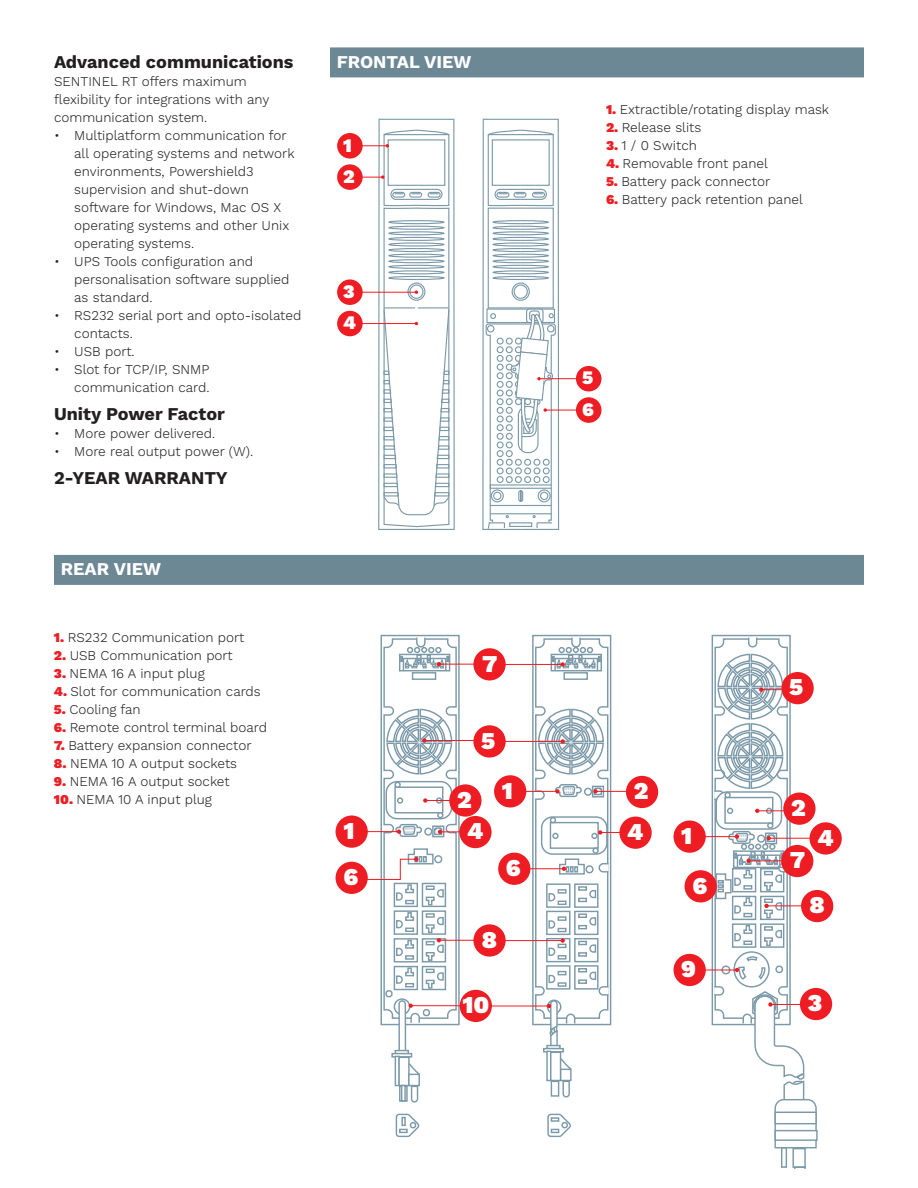
<style>
.page{position:relative;width:918px;height:1188px;background:#fff}
.page>*{position:absolute;margin:0;border:0;box-sizing:border-box;transform-origin:0 0}
.t1{font:900 24.15px "Work Sans";color:#fff}
.t2{font:900 19.05px/31.3px "Work Sans";color:#fff}
.t3{font:700 18px "Work Sans";color:#231f20}
.t4{font:700 18px "Work Sans";color:#fff}
.t5{font:300 13.5px/18px "Work Sans";color:#231f20}
.s1{font-weight:900;color:#ee1d23}
</style>
<div class="page">
<div style="left:330px;top:47px;width:534px;height:30px;background:#6c8895"></div>
<div style="left:54px;top:555px;width:810px;height:30px;background:#6c8895"></div>
<div style="left:337px;top:164px;width:26px;height:26px;background:#ee1d23;border-radius:50%"></div>
<div style="left:337px;top:279px;width:26px;height:26px;background:#ee1d23;border-radius:50%"></div>
<div style="left:337px;top:311px;width:26px;height:25px;background:#ee1d23;border-radius:50%"></div>
<div style="left:337px;top:133px;width:26px;height:26px;background:#ee1d23;border-radius:50%"></div>
<svg style="left:357px;top:118px;width:98px;height:412px"></svg>
<hr style="left:545px;top:410px;width:37px;height:1px;background:#ee1d23">
<hr style="left:539px;top:378px;width:59px;height:1px;background:#ee1d23">
<svg style="left:482px;top:118px;width:78px;height:412px"></svg>
<div style="left:576px;top:366px;width:25px;height:25px;background:#ee1d23;border-radius:50%"></div>
<div style="left:576px;top:397px;width:25px;height:26px;background:#ee1d23;border-radius:50%"></div>
<div style="left:381px;top:635px;width:79px;height:390px;border:1px solid #7b99a9"></div>
<div style="left:399px;top:1001px;width:6px;height:54px;background:#fff;border-radius:3px"></div>
<div style="left:398px;top:1000px;width:8px;height:56px;border:1px solid #7b99a9;border-radius:3px"></div>
<div style="left:395px;top:1050px;width:14px;height:4px;border:1px solid #7b99a9"></div>
<hr style="left:392px;top:1054px;width:20px;height:3px;background:#fff">
<div style="left:391px;top:1053px;width:21px;height:5px;border:1px solid #7b99a9"></div>
<div style="left:395px;top:1056px;width:5px;height:30px;border:1px solid #7b99a9"></div>
<div style="left:398px;top:1057px;width:12px;height:29px;border:1px solid #7b99a9"></div>
<div style="left:408px;top:1074px;width:12px;height:12px;border:1px solid #7b99a9"></div>
<svg style="left:408px;top:1062px;width:12px;height:13px"></svg>
<svg style="left:410px;top:1085px;width:9px;height:18px"></svg>
<div style="left:399px;top:1086px;width:9px;height:16px;border:1px solid #7b99a9"></div>
<hr style="left:402px;top:1086px;width:3px;height:15px;background:#fff">
<div style="left:401px;top:1085px;width:5px;height:17px;border:1px solid #7b99a9"></div>
<svg style="left:395px;top:1113px;width:25px;height:25px"></svg>
<div style="left:532px;top:635px;width:79px;height:390px;border:1px solid #7b99a9"></div>
<svg style="left:547px;top:1113px;width:24px;height:25px"></svg>
<div style="left:551px;top:1117px;width:8px;height:5px;border:1px solid #7b99a9"></div>
<div style="left:561px;top:1122px;width:7px;height:6px;border:1px solid #7b99a9;border-radius:50%"></div>
<div style="left:774px;top:1130px;width:44px;height:11px;border:1px solid #7b99a9"></div>
<div style="left:792px;top:1148px;width:14px;height:20px;border:1px solid #7b99a9"></div>
<svg style="left:794px;top:1166px;width:12px;height:2px"></svg>
<div style="left:781px;top:1147px;width:6px;height:21px;border:1px solid #7b99a9"></div>
<div style="left:560px;top:1069px;width:12px;height:12px;border:1px solid #7b99a9"></div>
<svg style="left:562px;top:1080px;width:9px;height:18px"></svg>
<div style="left:551px;top:1081px;width:8px;height:16px;border:1px solid #7b99a9"></div>
<div style="left:546px;top:1051px;width:5px;height:30px;border:1px solid #7b99a9"></div>
<div style="left:550px;top:1052px;width:11px;height:29px;border:1px solid #7b99a9"></div>
<hr style="left:424px;top:740px;width:54px;height:1px;background:#ee1d23">
<div style="left:336px;top:815px;width:32px;height:33px;background:#ee1d23;border-radius:50%"></div>
<div style="left:494px;top:775px;width:32px;height:33px;background:#ee1d23;border-radius:50%"></div>
<hr style="left:519px;top:791px;width:38px;height:1px;background:#ee1d23">
<hr style="left:595px;top:791px;width:39px;height:1px;background:#ee1d23">
<div style="left:449px;top:784px;width:33px;height:33px;background:#ee1d23;border-radius:50%"></div>
<div style="left:473px;top:725px;width:33px;height:33px;background:#ee1d23;border-radius:50%"></div>
<div style="left:336px;top:862px;width:32px;height:32px;background:#ee1d23;border-radius:50%"></div>
<div style="left:498px;top:853px;width:32px;height:32px;background:#ee1d23;border-radius:50%"></div>
<div style="left:685px;top:870px;width:32px;height:32px;background:#ee1d23;border-radius:50%"></div>
<div style="left:626px;top:776px;width:32px;height:32px;background:#ee1d23;border-radius:50%"></div>
<div style="left:800px;top:988px;width:32px;height:32px;background:#ee1d23;border-radius:50%"></div>
<div style="left:674px;top:821px;width:32px;height:32px;background:#ee1d23;border-radius:50%"></div>
<hr style="left:699px;top:836px;width:38px;height:1px;background:#ee1d23">
<div style="left:674px;top:954px;width:32px;height:32px;background:#ee1d23;border-radius:50%"></div>
<hr style="left:699px;top:970px;width:38px;height:1px;background:#ee1d23">
<hr style="left:440px;top:831px;width:38px;height:1px;background:#ee1d23">
<div style="left:459px;top:816px;width:33px;height:32px;background:#ee1d23;border-radius:50%"></div>
<hr style="left:600px;top:832px;width:38px;height:1px;background:#ee1d23">
<div style="left:619px;top:817px;width:33px;height:32px;background:#ee1d23;border-radius:50%"></div>
<div style="left:810px;top:822px;width:32px;height:33px;background:#ee1d23;border-radius:50%"></div>
<hr style="left:439px;top:664px;width:60px;height:1px;background:#ee1d23">
<hr style="left:503px;top:664px;width:60px;height:1px;background:#ee1d23">
<hr style="left:503px;top:741px;width:60px;height:1px;background:#ee1d23">
<div style="left:473px;top:648px;width:33px;height:32px;background:#ee1d23;border-radius:50%"></div>
<hr style="left:439px;top:940px;width:60px;height:1px;background:#ee1d23">
<hr style="left:503px;top:940px;width:60px;height:1px;background:#ee1d23">
<div style="left:473px;top:924px;width:33px;height:33px;background:#ee1d23;border-radius:50%"></div>
<hr style="left:411px;top:1005px;width:74px;height:1px;background:#ee1d23">
<svg style="left:361px;top:636px;width:97px;height:388px"></svg>
<hr style="left:489px;top:1006px;width:60px;height:1px;background:#ee1d23">
<div style="left:460px;top:990px;width:32px;height:32px;background:#ee1d23;border-radius:50%"></div>
<div style="left:801px;top:890px;width:32px;height:32px;background:#ee1d23;border-radius:50%"></div>
<hr style="left:526px;top:868px;width:38px;height:1px;background:#ee1d23">
<svg style="left:533px;top:636px;width:77px;height:434px"></svg>
<svg style="left:713px;top:636px;width:104px;height:513px"></svg>
<h3 class="t3" style="left:54px;top:51px;width:241px">Advanced communications</h3>
<p class="t5" style="left:54px;top:73px;width:217px">SENTINEL RT offers maximum flexibility for integrations with any communication system.</p>
<p class="t5" style="left:74px;top:127px;width:222px;text-indent:-20px">• Multiplatform communication for all operating systems and network environments, Powershield3 supervision and shut-down software for Windows, Mac OS X operating systems and other Unix operating systems.</p>
<p class="t5" style="left:74px;top:253px;width:217px;text-indent:-20px">• UPS Tools configuration and personalisation software supplied as standard.</p>
<p class="t5" style="left:74px;top:307px;width:229px;text-indent:-20px">• RS232 serial port and opto-isolated contacts.</p>
<p class="t5" style="left:54px;top:343px;width:82px">• USB port.</p>
<p class="t5" style="left:54px;top:361px;width:157px;text-align:right">• Slot for TCP/IP, SNMP communication card.</p>
<h3 class="t3" style="left:54px;top:403px;width:172px">Unity Power Factor</h3>
<p class="t5" style="left:54px;top:425px;width:163px">• More power delivered.</p>
<p class="t5" style="left:54px;top:443px;width:201px">• More real output power (W).</p>
<h3 class="t3" style="left:54px;top:468px;width:175px">2-YEAR WARRANTY</h3>
<h3 class="t4" style="left:61px;top:559px;width:102px">REAR VIEW</h3>
<p class="t5" style="left:54px;top:629px;width:192px"><span class="s1">1.</span> RS232 Communication port</p>
<p class="t5" style="left:54px;top:647px;width:180px"><span class="s1">2.</span> USB Communication port</p>
<p class="t5" style="left:54px;top:665px;width:152px"><span class="s1">3.</span> NEMA 16 A input plug</p>
<p class="t5" style="left:54px;top:683px;width:208px"><span class="s1">4.</span> Slot for communication cards</p>
<p class="t5" style="left:54px;top:701px;width:88px"><span class="s1">5.</span> Cooling fan</p>
<p class="t5" style="left:54px;top:719px;width:215px"><span class="s1">6.</span> Remote control terminal board</p>
<p class="t5" style="left:54px;top:737px;width:199px"><span class="s1">7.</span> Battery expansion connector</p>
<p class="t5" style="left:54px;top:755px;width:185px"><span class="s1">8.</span> NEMA 10 A output sockets</p>
<p class="t5" style="left:54px;top:773px;width:177px"><span class="s1">9.</span> NEMA 16 A output socket</p>
<p class="t5" style="left:54px;top:791px;width:159px"><span class="s1">10.</span> NEMA 10 A input plug</p>
<h3 class="t4" style="left:337px;top:51px;width:136px">FRONTAL VIEW</h3>
<h2 class="t2" style="left:343px;top:130px;width:10px">1</h2>
<h2 class="t2" style="left:343px;top:162px;width:13px">2</h2>
<h2 class="t2" style="left:343px;top:277px;width:14px">3<br>4</h2>
<p class="t5" style="left:606px;top:101px;width:225px"><span class="s1">1.</span> Extractible/rotating display mask</p>
<p class="t5" style="left:606px;top:119px;width:97px"><span class="s1">2.</span> Release slits</p>
<p class="t5" style="left:606px;top:137px;width:92px"><span class="s1">3.</span> 1 / 0 Switch</p>
<p class="t5" style="left:606px;top:155px;width:163px"><span class="s1">4.</span> Removable front panel</p>
<p class="t5" style="left:606px;top:173px;width:166px"><span class="s1">5.</span> Battery pack connector</p>
<p class="t5" style="left:606px;top:191px;width:198px"><span class="s1">6.</span> Battery pack retention panel</p>
<h2 class="t2" style="left:582px;top:363px;width:13px">5<br>6</h2>
<h1 class="t1" style="left:482px;top:650px;width:17px">7</h1>
<h1 class="t1" style="left:481px;top:727px;width:16px">5</h1>
<h1 class="t1" style="left:457px;top:786px;width:16px">2</h1>
<h1 class="t1" style="left:502px;top:777px;width:13px">1</h1>
<h1 class="t1" style="left:634px;top:777px;width:16px">2</h1>
<h1 class="t1" style="left:789px;top:673px;width:16px">5</h1>
<h1 class="t1" style="left:791px;top:794px;width:16px">2</h1>
<h1 class="t1" style="left:343px;top:817px;width:13px">1</h1>
<h1 class="t1" style="left:343px;top:863px;width:16px">6</h1>
<h1 class="t1" style="left:467px;top:817px;width:18px">4</h1>
<h1 class="t1" style="left:627px;top:818px;width:18px">4</h1>
<h1 class="t1" style="left:817px;top:824px;width:18px">4</h1>
<h1 class="t1" style="left:681px;top:822px;width:13px">1</h1>
<h1 class="t1" style="left:506px;top:854px;width:16px">6</h1>
<h1 class="t1" style="left:482px;top:926px;width:17px">8</h1>
<h1 class="t1" style="left:462px;top:991px;width:28px">10</h1>
<h1 class="t1" style="left:692px;top:872px;width:16px">6</h1>
<h1 class="t1" style="left:681px;top:955px;width:16px">9</h1>
<h1 class="t1" style="left:790px;top:846px;width:17px">7</h1>
<h1 class="t1" style="left:810px;top:891px;width:17px">8</h1>
<h1 class="t1" style="left:808px;top:989px;width:16px">3</h1>
</div>
